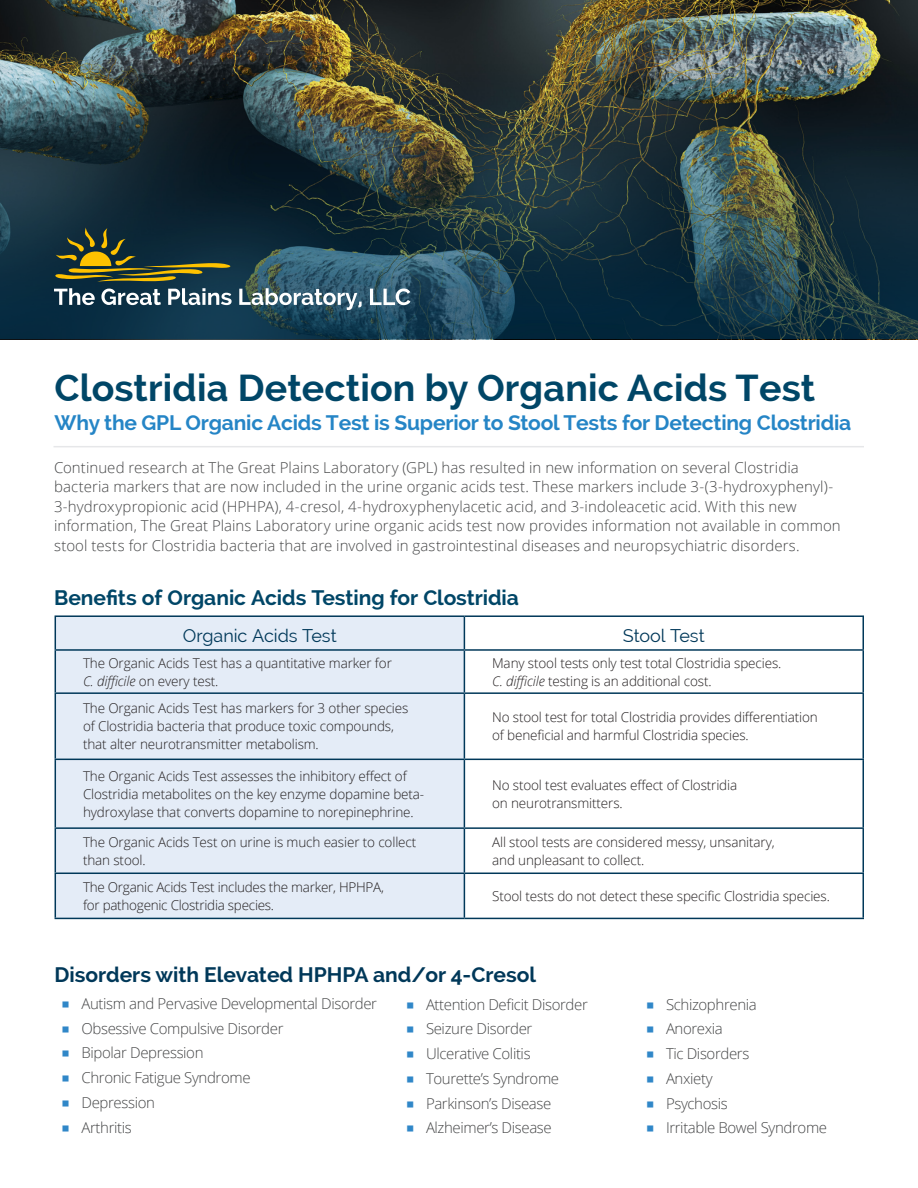
<style>
.page{position:relative;width:918px;height:1188px;background:#fff}
.page>*{position:absolute;margin:0;border:0;box-sizing:border-box;transform-origin:0 0}
.Headers_20p{font:700 37.5px "Raleway";letter-spacing:.005em;color:#004667}
.Body_Text{font:700 21px "Raleway";letter-spacing:-.01em;color:#2585c6}
.Body_Text-2{font:700 21px "Raleway";letter-spacing:-.005em;color:#004667}
.t1{font:700 21px "Raleway";color:#003859}
.t2{font:18px "Raleway";letter-spacing:-.005em;color:#003859}
.t3{font:300 15px/19.5px "Open Sans";color:#464748}
.t4{font:300 15px "Open Sans";letter-spacing:-.025em;color:#464748}
.t5{font:300 13.5px/18px "Open Sans";letter-spacing:-.01em;color:#231f20}
.s1{font-style:italic}
.s2{font-family:"Orator Std";font-weight:400;color:#3087c8}
</style>
<div class="page">
<img style="left:0;top:0;width:918px;height:29px">
<img style="left:0;top:29px;width:918px;height:310px">
<svg style="left:54px;top:227px;width:308px;height:83px;background:#385254"></svg>
<svg style="left:370px;top:289px;width:40px;height:16px"></svg>
<hr style="left:54px;top:446px;width:810px;height:1px;background:#e6e7e9">
<div style="left:56px;top:617px;width:408px;height:301px;background:#e4ecf7"></div>
<hr style="left:464px;top:615px;width:400px;height:2px;background:#003859">
<hr style="left:862px;top:617px;width:2px;height:32px;background:#003859">
<hr style="left:464px;top:649px;width:400px;height:2px;background:#003859">
<hr style="left:862px;top:651px;width:2px;height:41px;background:#003859">
<hr style="left:464px;top:692px;width:400px;height:2px;background:#003859">
<hr style="left:862px;top:694px;width:2px;height:65px;background:#003859">
<hr style="left:464px;top:759px;width:400px;height:1px;background:#003859">
<hr style="left:862px;top:760px;width:2px;height:67px;background:#003859">
<hr style="left:464px;top:827px;width:400px;height:2px;background:#003859">
<hr style="left:862px;top:829px;width:2px;height:44px;background:#003859">
<hr style="left:464px;top:873px;width:400px;height:1px;background:#003859">
<hr style="left:862px;top:874px;width:2px;height:44px;background:#003859">
<hr style="left:464px;top:918px;width:400px;height:1px;background:#003859">
<hr style="left:55px;top:615px;width:409px;height:2px;background:#003859">
<hr style="left:55px;top:617px;width:1px;height:32px;background:#003859">
<hr style="left:464px;top:617px;width:1px;height:32px;background:#003859">
<hr style="left:55px;top:649px;width:409px;height:2px;background:#003859">
<hr style="left:55px;top:651px;width:1px;height:41px;background:#003859">
<hr style="left:464px;top:651px;width:1px;height:41px;background:#003859">
<hr style="left:55px;top:692px;width:409px;height:2px;background:#003859">
<hr style="left:55px;top:694px;width:1px;height:65px;background:#003859">
<hr style="left:464px;top:694px;width:1px;height:65px;background:#003859">
<hr style="left:55px;top:759px;width:409px;height:1px;background:#003859">
<hr style="left:55px;top:760px;width:1px;height:67px;background:#003859">
<hr style="left:464px;top:760px;width:1px;height:67px;background:#003859">
<hr style="left:55px;top:827px;width:409px;height:2px;background:#003859">
<hr style="left:55px;top:829px;width:1px;height:44px;background:#003859">
<hr style="left:464px;top:829px;width:1px;height:44px;background:#003859">
<hr style="left:55px;top:873px;width:409px;height:1px;background:#003859">
<hr style="left:55px;top:874px;width:1px;height:44px;background:#003859">
<hr style="left:464px;top:874px;width:1px;height:44px;background:#003859">
<hr style="left:55px;top:918px;width:409px;height:1px;background:#003859">
<p class="Headers_20p" style="left:55px;top:366px;width:762px">Clostridia Detection by Organic Acids Test</p>
<p class="Body_Text" style="left:55px;top:411px;width:798px">Why the GPL Organic Acids Test is Superior to Stool Tests for Detecting Clostridia</p>
<p class="t3" style="left:54px;top:457px;width:788px">Continued research at The Great Plains Laboratory (GPL) has resulted in new information on several Clostridia bacteria markers that are now included in the urine organic acids test. These markers include 3-(3-hydroxyphenyl)- 3-hydroxypropionic acid (HPHPA), 4-cresol, 4-hydroxyphenylacetic acid, and 3-indoleacetic acid. With this new information, The Great Plains Laboratory urine organic acids test now provides information not available in common stool tests for Clostridia bacteria that are involved in gastrointestinal diseases and neuropsychiatric disorders.</p>
<p class="Body_Text-2" style="left:54px;top:585px;width:467px">Benefits of Organic Acids Testing for Clostridia</p>
<p class="t2" style="left:183px;top:625px;width:155px">Organic Acids Test</p>
<p class="t2" style="left:623px;top:625px;width:83px">Stool Test</p>
<p class="t5" style="left:83px;top:653px;width:310px">The Organic Acids Test has a quantitative marker for</p>
<p class="t5" style="left:83px;top:671px;width:137px"><span class="s1">C. difficile</span> on every test.</p>
<p class="t5" style="left:492px;top:653px;width:291px">Many stool tests only test total Clostridia species.</p>
<p class="t5" style="left:492px;top:671px;width:221px"><span class="s1">C. difficile</span> testing is an additional cost.</p>
<p class="t5" style="left:83px;top:699px;width:327px">The Organic Acids Test has markers for 3 other species</p>
<p class="t5" style="left:83px;top:717px;width:312px">of Clostridia bacteria that produce toxic compounds,</p>
<p class="t5" style="left:83px;top:735px;width:237px">that alter neurotransmitter metabolism.</p>
<p class="t5" style="left:492px;top:708px;width:327px">No stool test for total Clostridia provides differentiation</p>
<p class="t5" style="left:492px;top:726px;width:258px">of beneficial and harmful Clostridia species.</p>
<p class="t5" style="left:83px;top:767px;width:343px">The Organic Acids Test assesses the inhibitory effect of<br>Clostridia metabolites on the key enzyme dopamine beta&shy;hydroxylase that converts dopamine to norepinephrine.</p>
<p class="t5" style="left:492px;top:776px;width:247px">No stool test evaluates effect of Clostridia</p>
<p class="t5" style="left:492px;top:794px;width:132px">on neurotransmitters.</p>
<p class="t5" style="left:83px;top:833px;width:335px">The Organic Acids Test on urine is much easier to collect</p>
<p class="t5" style="left:83px;top:851px;width:64px">than stool.</p>
<p class="t5" style="left:83px;top:878px;width:302px">The Organic Acids Test includes the marker, HPHPA,</p>
<p class="t5" style="left:83px;top:896px;width:193px">for pathogenic Clostridia species.</p>
<p class="t5" style="left:492px;top:833px;width:284px">All stool tests are considered messy, unsanitary,</p>
<p class="t5" style="left:492px;top:851px;width:154px">and unpleasant to collect.</p>
<p class="t5" style="left:492px;top:887px;width:339px">Stool tests do not detect these specific Clostridia species.</p>
<p class="t1" style="left:55px;top:962px;width:483px">Disorders with Elevated HPHPA and/or 4-Cresol</p>
<p class="t4" style="left:61px;top:993px;width:317px"><span class="s2">■</span> Autism and Pervasive Developmental Disorder</p>
<p class="t4" style="left:61px;top:1018px;width:224px"><span class="s2">■</span> Obsessive Compulsive Disorder</p>
<p class="t4" style="left:61px;top:1043px;width:144px"><span class="s2">■</span> Bipolar Depression</p>
<p class="t4" style="left:61px;top:1067px;width:191px"><span class="s2">■</span> Chronic Fatigue Syndrome</p>
<p class="t4" style="left:61px;top:1092px;width:95px"><span class="s2">■</span> Depression</p>
<p class="t4" style="left:61px;top:1117px;width:72px"><span class="s2">■</span> Arthritis</p>
<p class="t4" style="left:406px;top:994px;width:184px"><span class="s2">■</span> Attention Deficit Disorder</p>
<p class="t4" style="left:406px;top:1019px;width:128px"><span class="s2">■</span> Seizure Disorder</p>
<p class="t4" style="left:406px;top:1043px;width:126px"><span class="s2">■</span> Ulcerative Colitis</p>
<p class="t4" style="left:406px;top:1068px;width:155px"><span class="s2">■</span> Tourette’s Syndrome</p>
<p class="t4" style="left:406px;top:1093px;width:147px"><span class="s2">■</span> Parkinson’s Disease</p>
<p class="t4" style="left:406px;top:1118px;width:148px"><span class="s2">■</span> Alzheimer’s Disease</p>
<p class="t4" style="left:646px;top:994px;width:113px"><span class="s2">■</span> Schizophrenia</p>
<p class="t4" style="left:646px;top:1019px;width:79px"><span class="s2">■</span> Anorexia</p>
<p class="t4" style="left:646px;top:1043px;width:105px"><span class="s2">■</span> Tic Disorders</p>
<p class="t4" style="left:646px;top:1068px;width:68px"><span class="s2">■</span> Anxiety</p>
<p class="t4" style="left:646px;top:1093px;width:84px"><span class="s2">■</span> Psychosis</p>
<p class="t4" style="left:646px;top:1118px;width:183px"><span class="s2">■</span> Irritable Bowel Syndrome</p>
</div>
